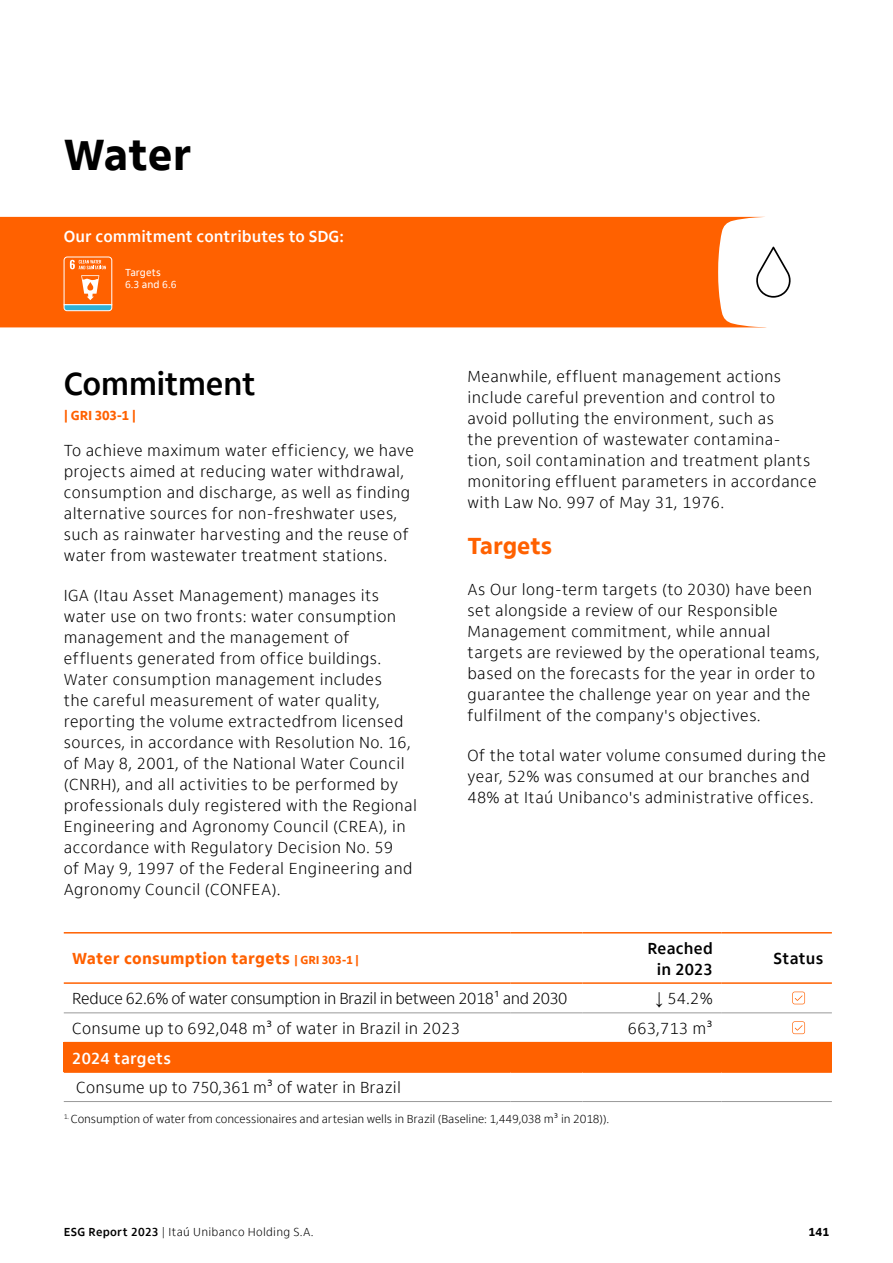
<style>
.page{position:relative;width:893px;height:1263px;background:#fff}
.page>*{position:absolute;margin:0;border:0;box-sizing:border-box;transform-origin:0 0}
.t1{font:800 45px "Itau Text Pro";letter-spacing:-.005em;color:#000}
.t2{font:700 33px "Itau Text Pro";letter-spacing:-.02em;color:#000}
.t3{font:800 24px "Itau Text Pro";letter-spacing:-.01em;color:#ff6100}
.t4{font:300 16.5px/21px "Itau Text Pro";letter-spacing:.02em;color:#000}
.t5{font:300 16.5px "Itau Text Pro";letter-spacing:-.03em;color:#000}
.t6{font:700 16.5px "Itau Text Pro";color:#fff}
.t7{font:800 16.5px "Itau Text Pro";letter-spacing:.01em;color:#ff6100}
.t8{font:700 16.5px/21px "Itau Text Pro";letter-spacing:.01em;color:#000;text-align:center}
.t9{font:800 13.5px "Itau Text Pro";letter-spacing:-.015em;color:#ff6100}
.t10{font:300 12px "Itau Text Pro";letter-spacing:-.01em;color:#000}
.t11{font:300 12px "Itau Text Pro";letter-spacing:.02em;color:#000}
.t12{font:800 12px "Itau Text Pro";color:#000}
.t13{font:10.5px/12px "Itau Text Pro";color:#fff}
.s1{font-size:12px}
.s2{font-family:"Arial";font-weight:900}
.s3{font-weight:700}
</style>
<div class="page">
<div style="left:0;top:217px;width:717px;height:110px;background:#ff6100"></div>
<svg style="left:63px;top:256px;width:49px;height:55px;background:#ed8948"></svg>
<div style="left:64px;top:1043px;width:768px;height:29px;background:#ff6100"></div>
<hr style="left:583px;top:1012px;width:138px;height:1px;background:#999">
<hr style="left:721px;top:1012px;width:111px;height:1px;background:#999">
<hr style="left:64px;top:1101px;width:446px;height:1px;background:#999">
<hr style="left:510px;top:1101px;width:73px;height:1px;background:#999">
<hr style="left:583px;top:1101px;width:138px;height:1px;background:#999">
<hr style="left:721px;top:1101px;width:111px;height:1px;background:#999">
<hr style="left:64px;top:932px;width:446px;height:1px;background:#ff6100">
<hr style="left:510px;top:932px;width:73px;height:1px;background:#ff6100">
<hr style="left:583px;top:932px;width:138px;height:1px;background:#ff6100">
<hr style="left:721px;top:932px;width:111px;height:1px;background:#ff6100">
<hr style="left:583px;top:982px;width:138px;height:2px;background:#ff6100">
<hr style="left:721px;top:982px;width:111px;height:2px;background:#ff6100">
<hr style="left:64px;top:982px;width:446px;height:2px;background:#ff6100">
<hr style="left:510px;top:982px;width:73px;height:2px;background:#ff6100">
<hr style="left:64px;top:1012px;width:446px;height:1px;background:#999">
<hr style="left:510px;top:1012px;width:73px;height:1px;background:#999">
<hr style="left:64px;top:1042px;width:446px;height:1px;background:#ff6100">
<hr style="left:510px;top:1042px;width:73px;height:1px;background:#ff6100">
<hr style="left:583px;top:1042px;width:138px;height:1px;background:#ff6100">
<hr style="left:721px;top:1042px;width:111px;height:1px;background:#ff6100">
<hr style="left:64px;top:1071px;width:446px;height:2px;background:#ff6100">
<hr style="left:510px;top:1071px;width:73px;height:2px;background:#ff6100">
<hr style="left:583px;top:1071px;width:138px;height:2px;background:#ff6100">
<hr style="left:721px;top:1071px;width:111px;height:2px;background:#ff6100">
<svg style="left:792px;top:991px;width:13px;height:13px"></svg>
<svg style="left:792px;top:1021px;width:13px;height:13px"></svg>
<svg style="left:717px;top:216px;width:74px;height:112px"></svg>
<h1 class="t1" style="left:64px;top:128px;width:130px">Water</h1>
<p class="t6" style="left:64px;top:227px;width:282px">Our commitment contributes to SDG:</p>
<p class="t13" style="left:125px;top:266px;width:53px">Targets<br>6.3 and 6.6</p>
<h2 class="t2" style="left:64px;top:364px;width:194px">Commitment</h2>
<p class="t9" style="left:64px;top:408px;width:74px">| GRI 303-1 |</p>
<p class="t4" style="left:64px;top:440px;width:352px">To achieve maximum water efficiency, we have projects aimed at reducing water withdrawal, consumption and discharge, as well as finding alternative sources for non-freshwater uses, such as rainwater harvesting and the reuse of water from wastewater treatment stations.</p>
<p class="t4" style="left:64px;top:585px;width:355px">IGA (Itau Asset Management) manages its water use on two fronts: water consumption management and the management of effluents generated from office buildings.<br>Water consumption management includes<br>the careful measurement of water quality, reporting the volume extractedfrom licensed sources, in accordance with Resolution No. 16, of May 8, 2001, of the National Water Council (CNRH), and all activities to be performed by professionals duly registered with the Regional Engineering and Agronomy Council (CREA), in accordance with Regulatory Decision No. 59<br>of May 9, 1997 of the Federal Engineering and Agronomy Council (CONFEA).</p>
<p class="t4" style="left:467px;top:366px;width:351px">Meanwhile, effluent management actions include careful prevention and control to avoid polluting the environment, such as<br>the prevention of wastewater contamina&shy;tion, soil contamination and treatment plants monitoring effluent parameters in accordance with Law No. 997 of May 31, 1976.</p>
<h3 class="t3" style="left:467px;top:532px;width:86px">Targets</h3>
<p class="t4" style="left:467px;top:579px;width:354px">As Our long-term targets (to 2030) have been set alongside a review of our Responsible Management commitment, while annual targets are reviewed by the operational teams, based on the forecasts for the year in order to guarantee the challenge year on year and the fulfilment of the company's objectives.</p>
<p class="t4" style="left:467px;top:745px;width:360px">Of the total water volume consumed during the year, 52% was consumed at our branches and<br>48% at Itaú Unibanco's administrative offices.</p>
<p class="t7" style="left:72px;top:949px;width:288px">Water consumption targets <span class="s1">| GRI 303-1 |</span></p>
<p class="t8" style="left:647px;top:938px;width:67px">Reached in 2023</p>
<p class="t8" style="left:774px;top:948px;width:51px">Status</p>
<p class="t5" style="left:72px;top:989px;width:497px">Reduce 62.6% of water consumption in Brazil in between 2018¹ and 2030</p>
<p class="t4" style="left:655px;top:988px;width:59px"><span class="s2">↓</span> 54.2%</p>
<p class="t4" style="left:72px;top:1018px;width:389px">Consume up to 692,048 m³ of water in Brazil in 2023</p>
<p class="t4" style="left:628px;top:1018px;width:86px">663,713 m³</p>
<p class="t6" style="left:72px;top:1048px;width:100px">2024 targets</p>
<p class="t4" style="left:76px;top:1077px;width:326px">Consume up to 750,361 m³ of water in Brazil</p>
<p class="t10" style="left:64px;top:1113px;width:547px"><sup>1.</sup> Consumption of water from concessionaires and artesian wells in Brazil (Baseline: 1,449,038 m³ in 2018)).</p>
<p class="t11" style="left:64px;top:1225px;width:251px"><span class="s3">ESG Report 2023</span> | Itaú Unibanco Holding S.A.</p>
<p class="t12" style="left:808px;top:1224px;width:22px">141</p>
</div>
